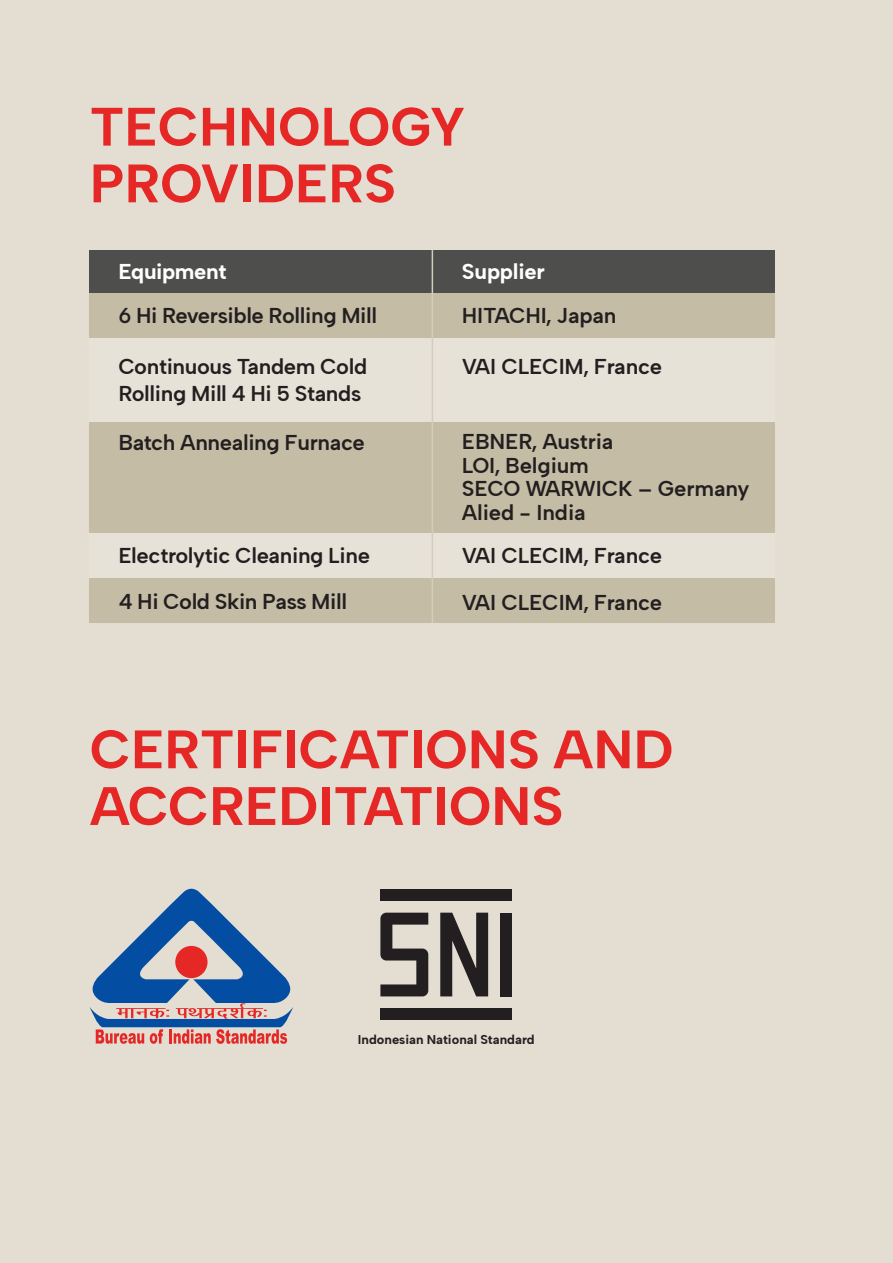
<style>
.page{position:relative;width:893px;height:1263px;background:#e3ddd2}
.page>*{position:absolute;margin:0;border:0;box-sizing:border-box;transform-origin:0 0}
.t1{font:700 54px/56.7px "Albert Sans";color:#e52726}
.t2{font:600 21.45px/23.5px "Albert Sans";letter-spacing:-.02em;color:#231f20}
.t3{font:700 21.45px "Albert Sans";letter-spacing:-.02em;color:#fff}
.t4{font:700 12.75px "Albert Sans";color:#231f20}
</style>
<div class="page">
<div style="left:90px;top:250px;width:685px;height:43px;background:#4e4f4d"></div>
<div style="left:90px;top:293px;width:685px;height:45px;background:#c5bca5"></div>
<div style="left:90px;top:420px;width:685px;height:114px;background:#c5bca5"></div>
<div style="left:90px;top:533px;width:685px;height:45px;background:#e7e2d8"></div>
<div style="left:90px;top:578px;width:685px;height:45px;background:#c5bca5"></div>
<div style="left:90px;top:338px;width:685px;height:83px;background:#e7e2d8"></div>
<hr style="left:432px;top:250px;width:1px;height:373px;background:#d4cdbc">
<svg style="left:90px;top:888px;width:203px;height:156px;background:#949cb3"></svg>
<div style="left:380px;top:889px;width:132px;height:11px;background:#231f20"></div>
<div style="left:380px;top:1008px;width:132px;height:12px;background:#231f20"></div>
<div style="left:500px;top:913px;width:12px;height:83px;background:#231f20"></div>
<svg style="left:440px;top:913px;width:48px;height:83px;background:#635e5b"></svg>
<svg style="left:380px;top:913px;width:48px;height:83px;background:#78736f"></svg>
<h1 class="t1" style="left:90px;top:99px;width:377px">TECHNOLOGY<br>PROVIDERS</h1>
<p class="t3" style="left:118px;top:258px;width:110px">Equipment</p>
<p class="t2" style="left:118px;top:304px;width:260px">6 Hi Reversible Rolling Mill</p>
<p class="t2" style="left:118px;top:353px;width:250px;line-height:26.5px">Continuous Tandem Cold<br>Rolling Mill 4 Hi 5 Stands</p>
<p class="t2" style="left:118px;top:431px;width:248px">Batch Annealing Furnace</p>
<p class="t2" style="left:118px;top:532px;width:253px;line-height:46.5px">Electrolytic Cleaning Line<br>4 Hi Cold Skin Pass Mill</p>
<p class="t3" style="left:462px;top:258px;width:85px">Supplier</p>
<p class="t2" style="left:462px;top:304px;width:156px">HITACHI, Japan</p>
<p class="t2" style="left:462px;top:355px;width:202px">VAI CLECIM, France</p>
<p class="t2" style="left:462px;top:430px;width:289px">EBNER, Austria<br>LOI, Belgium<br>SECO WARWICK – Germany<br>Alied - India</p>
<p class="t2" style="left:462px;top:533px;width:202px;line-height:46.5px">VAI CLECIM, France<br>VAI CLECIM, France</p>
<h1 class="t1" style="left:90px;top:721px;width:585px">CERTIFICATIONS AND<br>ACCREDITATIONS</h1>
<p class="t4" style="left:358px;top:1031px;width:178px">Indonesian National Standard</p>
</div>
